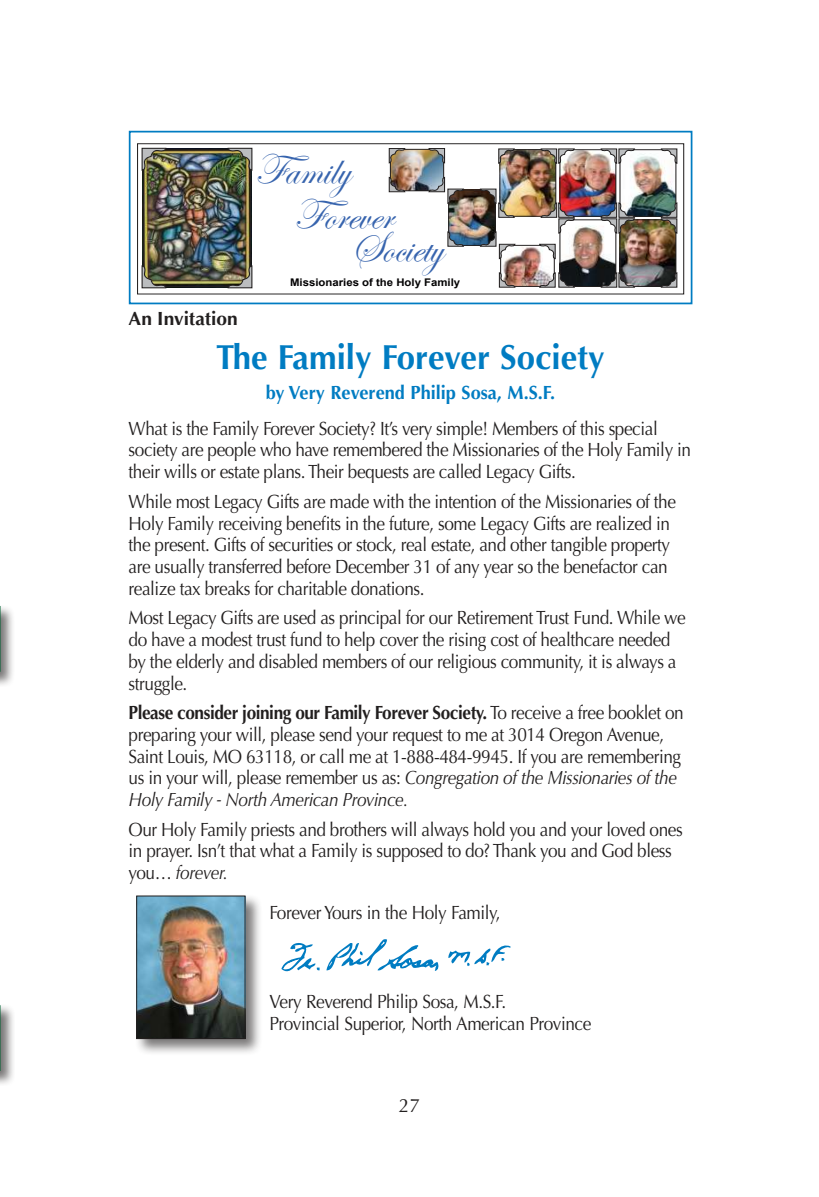
<style>
.page{position:relative;width:819px;height:1197px;background:#fff}
.page>*{position:absolute;margin:0;border:0;box-sizing:border-box;transform-origin:0 0}
.t1{font:44.8px/45px "Edwardian Script ITC";color:#3764ae}
.t2{font:700 34.82px "Optima";color:#007cc2;scale:.95 1}
.t3{font:19.25px "Optima";color:#221f1f}
.t4{font:19.07px/21.7px "Optima";letter-spacing:-.025em;color:#221f1f;scale:.9 1}
.t5{font:700 19.07px "Optima";color:#007cc2;scale:.95 1}
.t6{font:700 19.07px "Optima";color:#221f1f}
.t7{font:700 10.5px "Arial";color:#030203;scale:1.08 1}
.s1{font-weight:700}
.s2{font-style:italic}
</style>
<div class="page">
<div style="left:137px;top:143px;width:547px;height:151px;border:1px solid #221f1f"></div>
<img style="left:142px;top:148px;width:110px;height:140px">
<img style="left:561px;top:151px;width:53px;height:64px">
<div style="left:559px;top:149px;width:57px;height:68px;border:1px solid #221f1f"></div>
<img style="left:561px;top:225px;width:53px;height:60px">
<div style="left:559px;top:219px;width:57px;height:68px;border:1px solid #221f1f"></div>
<img style="left:630px;top:154px;width:44px;height:61px">
<div style="left:620px;top:149px;width:56px;height:68px;border:1px solid #221f1f"></div>
<img style="left:501px;top:151px;width:53px;height:64px">
<div style="left:499px;top:149px;width:57px;height:68px;border:1px solid #221f1f"></div>
<img style="left:450px;top:192px;width:44px;height:52px">
<div style="left:448px;top:190px;width:48px;height:56px;border:1px solid #221f1f"></div>
<img style="left:502px;top:247px;width:44px;height:38px">
<div style="left:500px;top:245px;width:55px;height:42px;border:1px solid #221f1f"></div>
<img style="left:392px;top:151px;width:50px;height:38px">
<div style="left:390px;top:149px;width:54px;height:42px;border:1px solid #221f1f"></div>
<img style="left:622px;top:221px;width:52px;height:64px">
<div style="left:620px;top:219px;width:56px;height:68px;border:1px solid #221f1f"></div>
<div style="left:143px;top:149px;width:108px;height:138px;border:1px solid #221f1f"></div>
<svg style="left:228px;top:265px;width:24px;height:23px"></svg>
<svg style="left:499px;top:272px;width:16px;height:16px"></svg>
<svg style="left:539px;top:272px;width:36px;height:16px"></svg>
<svg style="left:601px;top:272px;width:34px;height:16px"></svg>
<svg style="left:661px;top:272px;width:16px;height:16px"></svg>
<svg style="left:661px;top:202px;width:16px;height:32px"></svg>
<svg style="left:661px;top:148px;width:16px;height:16px"></svg>
<svg style="left:601px;top:202px;width:34px;height:32px"></svg>
<svg style="left:601px;top:148px;width:34px;height:16px"></svg>
<svg style="left:541px;top:202px;width:34px;height:32px"></svg>
<svg style="left:541px;top:148px;width:34px;height:16px"></svg>
<svg style="left:498px;top:148px;width:17px;height:16px"></svg>
<svg style="left:447px;top:231px;width:17px;height:16px"></svg>
<svg style="left:428px;top:177px;width:36px;height:27px"></svg>
<svg style="left:480px;top:189px;width:35px;height:29px"></svg>
<svg style="left:389px;top:177px;width:16px;height:15px"></svg>
<svg style="left:389px;top:148px;width:16px;height:15px"></svg>
<svg style="left:428px;top:148px;width:17px;height:15px"></svg>
<svg style="left:480px;top:231px;width:35px;height:28px"></svg>
<svg style="left:539px;top:244px;width:17px;height:15px"></svg>
<svg style="left:142px;top:265px;width:24px;height:23px"></svg>
<svg style="left:142px;top:148px;width:24px;height:23px"></svg>
<svg style="left:228px;top:148px;width:24px;height:23px"></svg>
<div style="left:129px;top:131px;width:563px;height:173px;border:2px solid #007cc2"></div>
<div style="left:134px;top:893px;width:129px;height:163px;background:#221f1f;opacity:.6"></div>
<img style="left:138px;top:898px;width:106px;height:139px">
<div style="left:136px;top:896px;width:110px;height:143px;border:1px solid #221f1f"></div>
<svg style="left:448px;top:945px;width:63px;height:21px"></svg>
<svg style="left:281px;top:943px;width:39px;height:29px"></svg>
<svg style="left:326px;top:939px;width:113px;height:32px"></svg>
<div style="left:0;top:604px;width:15px;height:83px;background:#221f1f;opacity:.6"></div>
<div style="left:0;top:1003px;width:15px;height:83px;background:#221f1f;opacity:.6"></div>
<h1 class="t1" style="left:294px;top:153px;width:100px;text-indent:-39px">Family<br>Forever</h1>
<h1 class="t1" style="left:351px;top:230px;width:94px">Society</h1>
<p class="t7" style="left:290px;top:278px;width:159px">Missionaries of the Holy Family</p>
<p class="t6" style="left:129px;top:310px;width:111px">An Invitation</p>
<h2 class="t2" style="left:216px;top:343px;width:411px">The Family Forever Society</h2>
<p class="t5" style="left:266px;top:385px;width:306px">by Very Reverend Philip Sosa, M.S.F.</p>
<p class="t4" style="left:129px;top:419px;width:627px">What is the Family Forever Society? It’s very simple! Members of this special society are people who have remembered the Missionaries of the Holy Family in their wills or estate plans. Their bequests are called Legacy Gifts.</p>
<p class="t4" style="left:129px;top:492px;width:610px">While most Legacy Gifts are made with the intention of the Missionaries of the Holy Family receiving benefits in the future, some Legacy Gifts are realized in the present. Gifts of securities or stock, real estate, and other tangible property are usually transferred before December 31 of any year so the benefactor can realize tax breaks for charitable donations.</p>
<p class="t4" style="left:129px;top:609px;width:621px">Most Legacy Gifts are used as principal for our Retirement Trust Fund. While we do have a modest trust fund to help cover the rising cost of healthcare needed by the elderly and disabled members of our religious community, it is always a struggle.</p>
<p class="t4" style="left:129px;top:704px;width:618px"><span class="s1">Please consider joining our Family Forever Society.</span> To receive a free booklet on preparing your will, please send your request to me at 3014 Oregon Avenue, Saint Louis, MO 63118, or call me at 1-888-484-9945. If you are remembering us in your will, please remember us as: <span class="s2">Congregation of the Missionaries of the Holy Family - North American Province.</span></p>
<p class="t4" style="left:129px;top:820px;width:617px">Our Holy Family priests and brothers will always hold you and your loved ones in prayer. Isn’t that what a Family is supposed to do? Thank you and God bless you… <span class="s2">forever.</span></p>
<p class="t4" style="left:270px;top:904px;width:258px">Forever Yours in the Holy Family,</p>
<p class="t4" style="left:270px;top:992px;width:359px">Very Reverend Philip Sosa, M.S.F.<br>Provincial Superior, North American Province</p>
<p class="t3" style="left:399px;top:1098px;width:23px">27</p>
</div>
